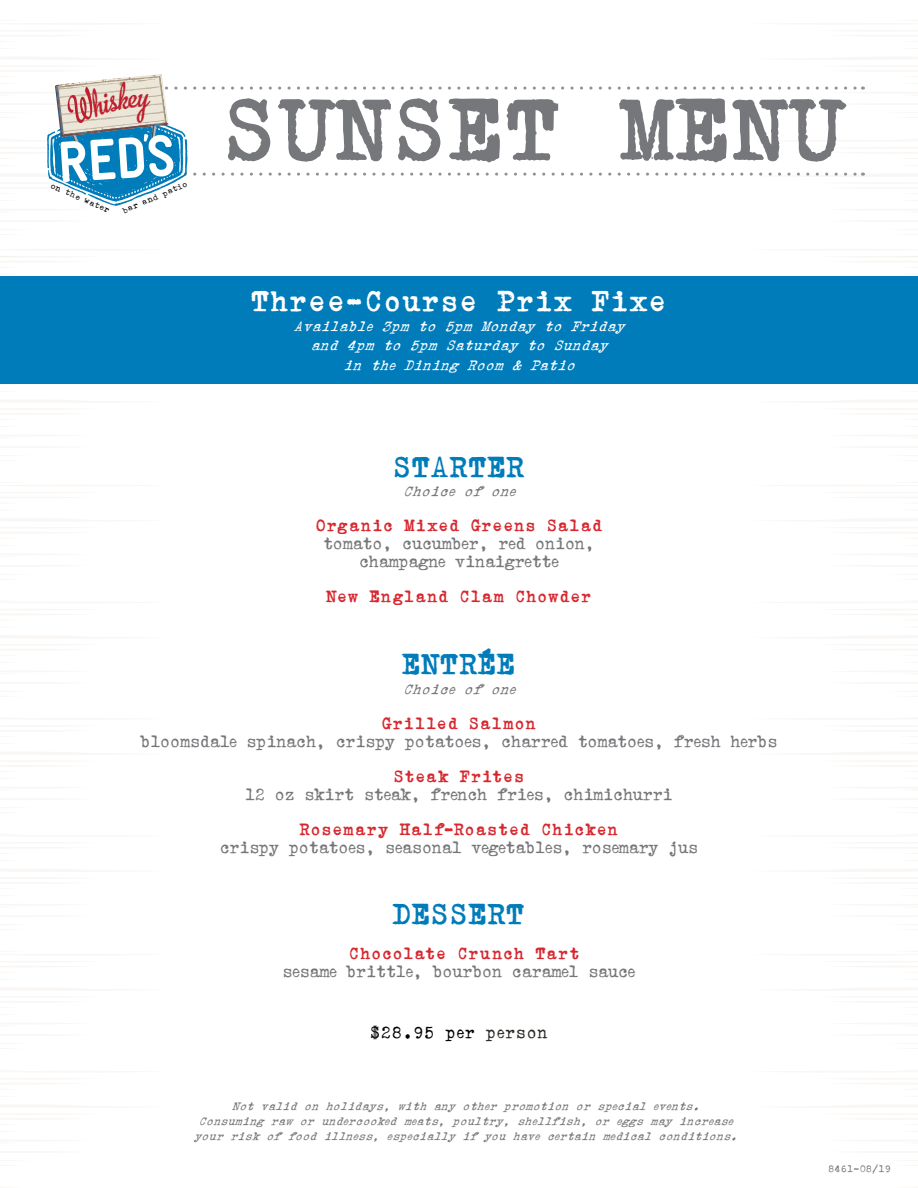
<style>
.page{position:relative;width:918px;height:1188px;background:#fff}
.page>*{position:absolute;margin:0;border:0;box-sizing:border-box;transform-origin:0 0}
.t1{font:700 94.5px "Erased Typewriter 2";color:#76777a}
.t2{font:700 58.35px "LACMA";color:#fff}
.t3{font:700 31.5px "Erased Typewriter 2";color:#fff}
.t4{font:700 31.5px "Erased Typewriter 2";color:#007cba}
.t5{font:18px/18px "Erased Typewriter 2";letter-spacing:-.05em;color:#76777a;text-align:center}
.t6{font:700 18px "Erased Typewriter 2";letter-spacing:.015em;color:#d7282f}
.t7{font:18px "Erased Typewriter 2";color:#000}
.t8{font:italic 15px/19.5px "Erased Typewriter 2";color:#fff;text-align:center}
.t9{font:italic 15px "Erased Typewriter 2";color:#76777a}
.t10{font:italic 12px/15px "Erased Typewriter 2";color:#76777a;text-align:center}
.t11{font:10.5px "Erased Typewriter 2";color:#76777a}
.t12{font:7.35px "Esat Hoxha NRML";color:#000}
.s1{color:#2d2a26}
</style>
<div class="page">
<svg style="left:803px;top:20px;width:115px;height:29px"></svg>
<svg style="left:880px;top:221px;width:38px;height:1px"></svg>
<svg style="left:795px;top:249px;width:123px;height:13px"></svg>
<svg style="left:829px;top:400px;width:89px;height:20px"></svg>
<svg style="left:852px;top:435px;width:66px;height:1px"></svg>
<svg style="left:911px;top:455px;width:7px;height:6px"></svg>
<svg style="left:776px;top:485px;width:140px;height:1px"></svg>
<svg style="left:843px;top:492px;width:75px;height:6px"></svg>
<svg style="left:796px;top:519px;width:122px;height:14px"></svg>
<svg style="left:854px;top:554px;width:64px;height:1px"></svg>
<svg style="left:867px;top:565px;width:51px;height:1px"></svg>
<svg style="left:779px;top:602px;width:139px;height:13px"></svg>
<svg style="left:798px;top:636px;width:120px;height:14px"></svg>
<svg style="left:853px;top:671px;width:65px;height:1px"></svg>
<svg style="left:870px;top:682px;width:48px;height:1px"></svg>
<svg style="left:811px;top:718px;width:107px;height:26px"></svg>
<svg style="left:842px;top:752px;width:76px;height:20px"></svg>
<svg style="left:858px;top:787px;width:60px;height:1px"></svg>
<svg style="left:873px;top:799px;width:45px;height:1px"></svg>
<svg style="left:814px;top:835px;width:104px;height:19px"></svg>
<svg style="left:827px;top:869px;width:91px;height:3px"></svg>
<svg style="left:859px;top:904px;width:59px;height:1px"></svg>
<svg style="left:868px;top:916px;width:50px;height:1px"></svg>
<svg style="left:792px;top:951px;width:126px;height:16px"></svg>
<svg style="left:812px;top:988px;width:106px;height:20px"></svg>
<svg style="left:849px;top:1023px;width:69px;height:1px"></svg>
<svg style="left:908px;top:1043px;width:10px;height:6px"></svg>
<svg style="left:795px;top:1071px;width:123px;height:13px"></svg>
<svg style="left:816px;top:1105px;width:102px;height:20px"></svg>
<svg style="left:850px;top:1140px;width:68px;height:1px"></svg>
<svg style="left:909px;top:1160px;width:9px;height:6px"></svg>
<svg style="left:0;top:20px;width:114px;height:29px"></svg>
<svg style="left:1px;top:221px;width:36px;height:1px"></svg>
<svg style="left:0;top:249px;width:123px;height:13px"></svg>
<svg style="left:0;top:400px;width:88px;height:20px"></svg>
<svg style="left:0;top:435px;width:66px;height:1px"></svg>
<svg style="left:0;top:455px;width:7px;height:6px"></svg>
<svg style="left:2px;top:485px;width:140px;height:1px"></svg>
<svg style="left:0;top:492px;width:75px;height:6px"></svg>
<svg style="left:0;top:519px;width:122px;height:14px"></svg>
<svg style="left:0;top:554px;width:64px;height:1px"></svg>
<svg style="left:0;top:565px;width:51px;height:1px"></svg>
<svg style="left:0;top:602px;width:139px;height:13px"></svg>
<svg style="left:0;top:636px;width:119px;height:14px"></svg>
<svg style="left:0;top:671px;width:65px;height:1px"></svg>
<svg style="left:0;top:682px;width:47px;height:1px"></svg>
<svg style="left:0;top:718px;width:107px;height:26px"></svg>
<svg style="left:0;top:752px;width:75px;height:20px"></svg>
<svg style="left:0;top:787px;width:60px;height:1px"></svg>
<svg style="left:0;top:799px;width:46px;height:1px"></svg>
<svg style="left:0;top:835px;width:104px;height:19px"></svg>
<svg style="left:0;top:869px;width:90px;height:3px"></svg>
<svg style="left:0;top:904px;width:59px;height:1px"></svg>
<svg style="left:0;top:916px;width:50px;height:1px"></svg>
<svg style="left:0;top:951px;width:126px;height:16px"></svg>
<svg style="left:0;top:988px;width:106px;height:20px"></svg>
<svg style="left:0;top:1023px;width:69px;height:1px"></svg>
<svg style="left:0;top:1043px;width:10px;height:6px"></svg>
<svg style="left:0;top:1071px;width:123px;height:13px"></svg>
<svg style="left:0;top:1105px;width:101px;height:20px"></svg>
<svg style="left:0;top:1140px;width:68px;height:1px"></svg>
<svg style="left:0;top:1160px;width:9px;height:6px"></svg>
<div style="left:0;top:276px;width:918px;height:108px;background:#007cba"></div>
<svg style="left:0;top:57px;width:918px;height:153px"></svg>
<h2 class="t2" style="left:56px;top:130px;width:119px;rotate:-4deg">Reds</h2>
<p class="t12" style="left:121px;top:206px;width:40px;rotate:-23deg">bar and</p>
<p class="t12" style="left:161px;top:189px;width:27px;rotate:-23deg">patio</p>
<p class="t12" style="left:68px;top:187px;width:49px;rotate:24deg">the water</p>
<h1 class="t1" style="left:222px;top:76px;width:625px">SUNSET MENU</h1>
<h3 class="t3" style="left:251px;top:283px;width:417px">Three-Course Prix Fixe</h3>
<p class="t8" style="left:294px;top:316px;width:339px">Available 3pm to 5pm Monday to Friday and 4pm to 5pm Saturday to Sunday<br>in the Dining Room &amp; Patio</p>
<h3 class="t4" style="left:393px;top:449px;width:134px">STARTER</h3>
<p class="t9" style="left:403px;top:483px;width:120px">Choice of one</p>
<p class="t6" style="left:315px;top:515px;width:289px">Organic Mixed Greens Salad</p>
<p class="t5" style="left:323px;top:535px;width:274px">tomato, cucumber, red onion, champagne vinaigrette</p>
<p class="t6" style="left:326px;top:587px;width:267px">New England Clam Chowder</p>
<h3 class="t4" style="left:402px;top:646px;width:115px">ENTRÉE</h3>
<p class="t9" style="left:403px;top:680px;width:120px">Choice of one</p>
<p class="t6" style="left:382px;top:713px;width:156px">Grilled Salmon</p>
<p class="t5" style="left:140px;top:732px;width:639px">bloomsdale spinach, crispy potatoes, charred tomatoes, fresh herbs</p>
<p class="t6" style="left:394px;top:766px;width:132px">Steak Frites</p>
<p class="t5" style="left:245px;top:785px;width:430px">12 oz skirt steak, french fries, chimichurri</p>
<p class="t6" style="left:300px;top:819px;width:320px">Rosemary Half-Roasted Chicken</p>
<p class="t5" style="left:219px;top:838px;width:481px">crispy potatoes, seasonal vegetables, rosemary jus</p>
<h3 class="t4" style="left:393px;top:897px;width:134px">DESSERT</h3>
<p class="t6" style="left:349px;top:944px;width:232px">Chocolate Crunch Tart</p>
<p class="t5" style="left:282px;top:963px;width:355px">sesame brittle, bourbon caramel sauce</p>
<p class="t7" style="left:370px;top:1022px;width:180px">$28.95 per <span class="s1">person</span></p>
<p class="t10" style="left:194px;top:1099px;width:550px">Not valid on holidays, with any other promotion or special events.<br>Consuming raw or undercooked meats, poultry, shellfish, or eggs may increase your risk of food illness, especially if you have certain medical conditions.</p>
<p class="t11" style="left:828px;top:1163px;width:64px">8461-08/19</p>
</div>
